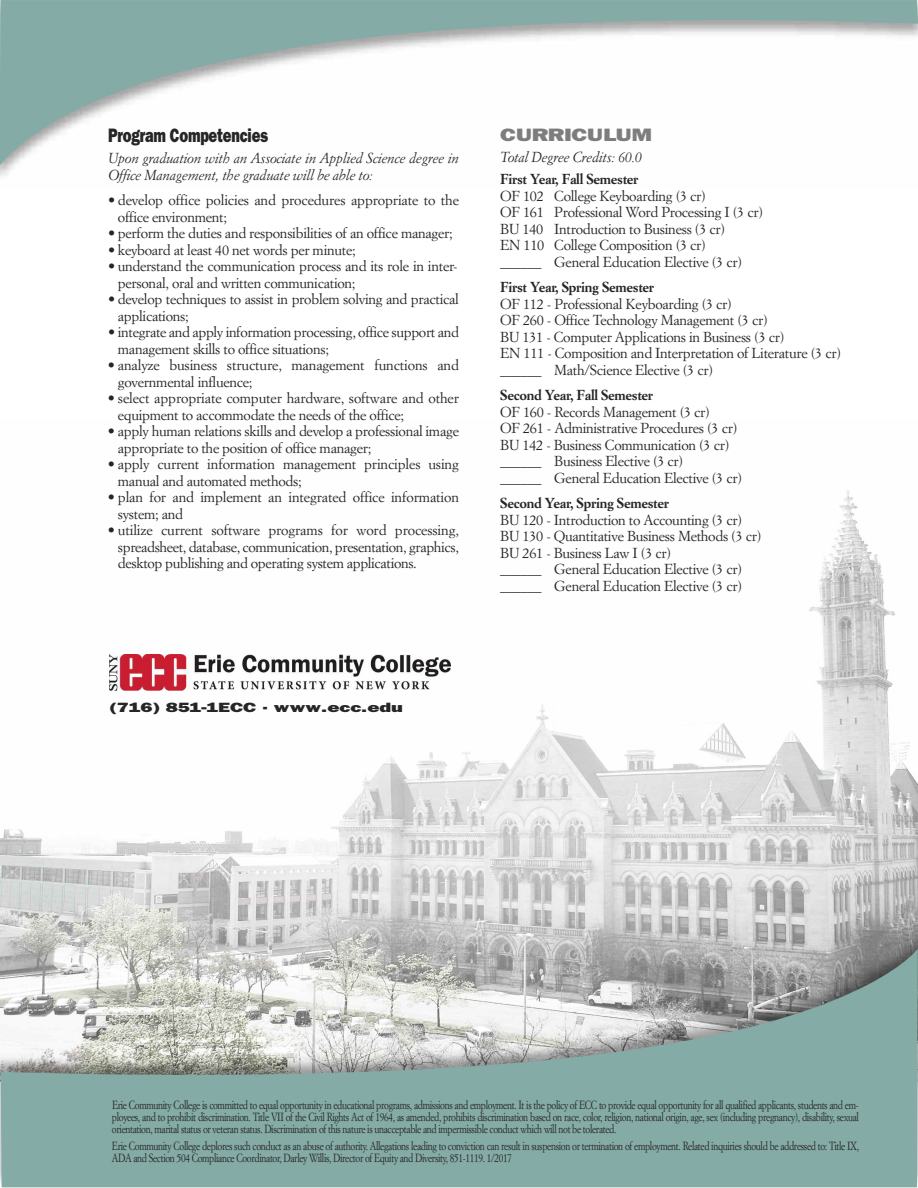
<style>
.page{position:relative;width:918px;height:1188px;background:#fff}
.page>*{position:absolute;margin:0;border:0;box-sizing:border-box;transform-origin:0 0}
.t1{font:19.5px "Francis Gothic Reduced Normal";letter-spacing:-.01em;color:#272627}
.t2{font:18px "Francis Gothic Extended Normal";letter-spacing:-.02em;color:#7d7d7d;scale:.9 1}
.t3{font:14.25px/16.5px "Simoncini Garamond";letter-spacing:-.02em;color:#272627}
.t4{font:italic 14.25px/16.5px "Simoncini Garamond";letter-spacing:-.02em;color:#272627}
.t5{font:700 14.25px "Simoncini Garamond";letter-spacing:-.02em;color:#272627}
.t6{font:13.5px "Francis Gothic Extended Normal";letter-spacing:-.02em;color:#272627}
.t7{font:11.7px/11.7px "Simoncini Garamond";letter-spacing:-.035em;color:#272627;text-align:justify;scale:.8 1}
</style>
<div class="page">
<img style="left:0;top:490px;width:917px;height:436px">
<img style="left:0;top:926px;width:917px;height:156px">
<svg style="left:1px;top:949px;width:917px;height:238px;background:#9eb4af"></svg>
<svg style="left:0;top:0;width:918px;height:166px"></svg>
<img style="left:109px;top:654px;width:342px;height:36px">
<h1 class="t1" style="left:108px;top:124px;width:162px">Program Competencies</h1>
<p class="t4" style="left:108px;top:151px;width:352px">Upon graduation with an Associate in Applied Science degree in<br>Office Management, the graduate will be able to:</p>
<p class="t3" style="left:118px;top:193px;width:343px;text-indent:-10px">• develop office policies and procedures appropriate to the office environment;</p>
<p class="t3" style="left:108px;top:226px;width:346px">• perform the duties and responsibilities of an office manager;</p>
<p class="t3" style="left:108px;top:243px;width:249px">• keyboard at least 40 net words per minute;</p>
<p class="t3" style="left:118px;top:259px;width:341px;text-indent:-10px">• understand the communication process and its role in inter&shy;personal, oral and written communication;</p>
<p class="t3" style="left:118px;top:292px;width:343px;text-indent:-10px">• develop techniques to assist in problem solving and practical applications;</p>
<p class="t3" style="left:118px;top:325px;width:343px;text-indent:-10px">• integrate and apply information processing, office support and management skills to office situations;</p>
<p class="t3" style="left:118px;top:358px;width:343px;text-indent:-10px">• analyze business structure, management functions and governmental influence;</p>
<p class="t3" style="left:118px;top:391px;width:343px;text-indent:-10px">• select appropriate computer hardware, software and other equipment to accommodate the needs of the office;</p>
<p class="t3" style="left:118px;top:424px;width:343px;text-indent:-10px">• apply human relations skills and develop a professional image appropriate to the position of office manager;</p>
<p class="t3" style="left:118px;top:457px;width:343px;text-indent:-10px">• apply current information management principles using manual and automated methods;</p>
<p class="t3" style="left:118px;top:490px;width:343px;text-indent:-10px">• plan for and implement an integrated office information system; and</p>
<p class="t3" style="left:118px;top:523px;width:343px;text-align:justify;text-indent:-10px">• utilize current software programs for word processing, spreadsheet, database, communication, presentation, graphics, desktop publishing and operating system applications.</p>
<p class="t2" style="left:500px;top:124px;width:171px">CURRICULUM</p>
<p class="t4" style="left:500px;top:150px;width:143px">Total Degree Credits: 60.0</p>
<p class="t5" style="left:500px;top:173px;width:140px">First Year, Fall Semester</p>
<p class="t3" style="left:500px;top:189px;width:264px">OF 102 College Keyboarding (3 cr)<br>OF 161 Professional Word Processing I (3 cr)<br>BU 140 Introduction to Business (3 cr)<br>EN 110 College Composition (3 cr)<br>______ General Education Elective (3 cr)</p>
<p class="t5" style="left:500px;top:281px;width:155px">First Year, Spring Semester</p>
<p class="t3" style="left:500px;top:297px;width:342px">OF 112 - Professional Keyboarding (3 cr)<br>OF 260 - Office Technology Management (3 cr)<br>BU 131 - Computer Applications in Business (3 cr)<br>EN 111 - Composition and Interpretation of Literature (3 cr) ______ Math/Science Elective (3 cr)</p>
<p class="t5" style="left:500px;top:389px;width:154px">Second Year, Fall Semester</p>
<p class="t3" style="left:500px;top:405px;width:243px">OF 160 - Records Management (3 cr)<br>OF 261 - Administrative Procedures (3 cr)<br>BU 142 - Business Communication (3 cr) ______ Business Elective (3 cr)<br>______ General Education Elective (3 cr)</p>
<p class="t5" style="left:500px;top:497px;width:170px">Second Year, Spring Semester</p>
<p class="t3" style="left:500px;top:513px;width:263px">BU 120 - Introduction to Accounting (3 cr)<br>BU 130 - Quantitative Business Methods (3 cr)<br>BU 261 - Business Law I (3 cr)<br>______ General Education Elective (3 cr) ______ General Education Elective (3 cr)</p>
<p class="t6" style="left:109px;top:699px;width:296px">(716) 851-1ECC • www.ecc.edu</p>
<p class="t7" style="left:112px;top:1100px;width:935px">Erie Community College is committed to equal opportunity in educational programs, admissions and employment. It is the policy of ECC to provide equal opportunity for all qualified applicants, students and em&shy;ployees, and to prohibit discrimination. Title VII of the Civil Rights Act of 1964, as amended, prohibits discrimination based on race, color, religion, national origin, age, sex (including pregnancy), disability, sexual orientation, marital status or veteran status. Discrimination of this nature is unacceptable and impermissible conduct which will not be tolerated.</p>
<p class="t7" style="left:112px;top:1141px;width:935px">Erie Community College deplores such conduct as an abuse of authority. Allegations leading to conviction can result in suspension or termination of employment. Related inquiries should be addressed to: Title IX,<br>ADA and Section 504 Compliance Coordinator, Darley Willis, Director of Equity and Diversity, 851-1119. 1/2017</p>
</div>
